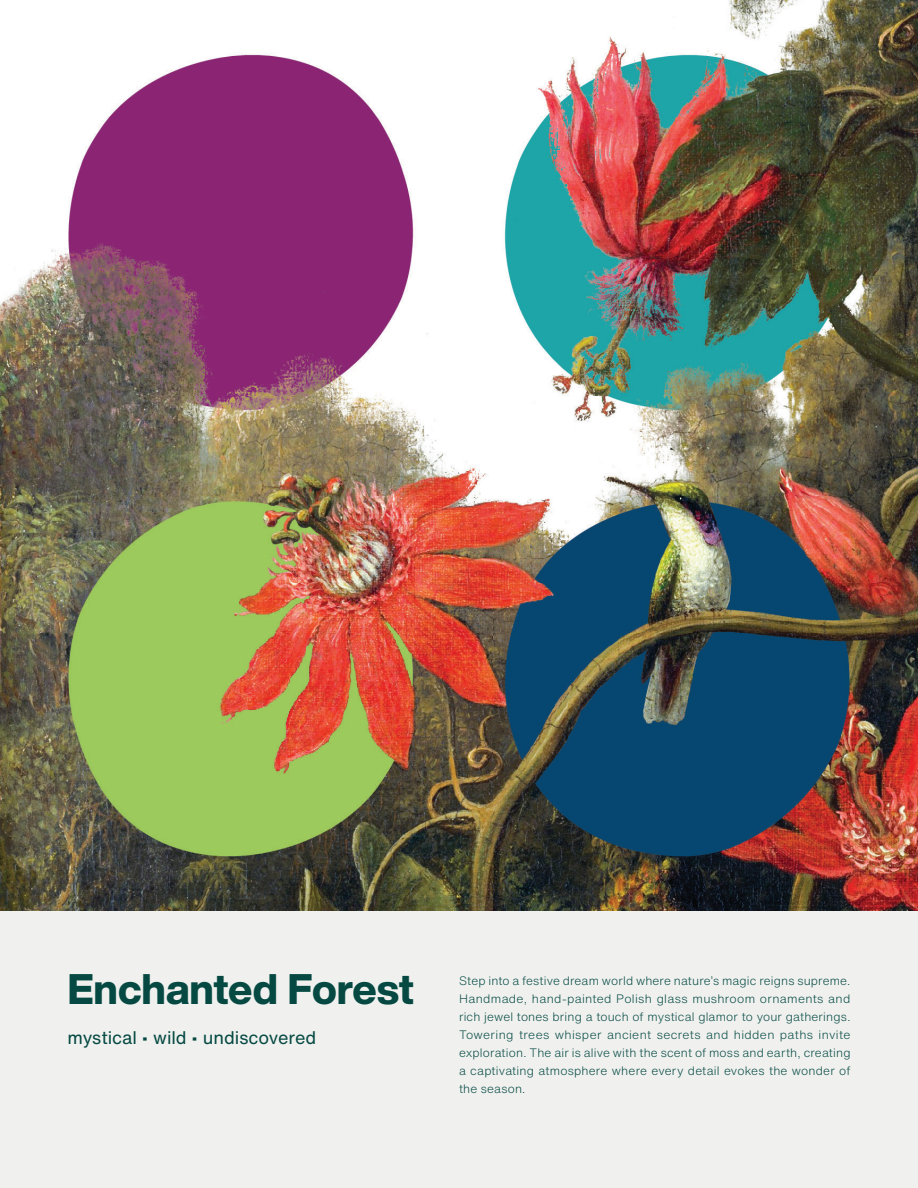
<style>
.page{position:relative;width:918px;height:1188px;background:#fff}
.page>*{position:absolute;margin:0;border:0;box-sizing:border-box;transform-origin:0 0}
.t1{font:800 42px "Helvetica Now Display";color:#054942}
.Characteristics{font:18px "Helvetica Now Text";letter-spacing:-.005em;color:#054942}
.Body{font:300 12px/18px "Helvetica Now Text";letter-spacing:.015em;color:#054942;text-align:justify}
</style>
<div class="page">
<div style="left:0;top:911px;width:918px;height:277px;background:#f0f1ef"></div>
<img style="left:1px;top:0;width:916px;height:911px">
<p class="t1" style="left:68px;top:960px;width:348px">Enchanted Forest</p>
<p class="Characteristics" style="left:68px;top:1024px;width:250px">mystical ∙ wild ∙ undiscovered</p>
<p class="Body" style="left:459px;top:971px;width:393px">Step into a festive dream world where nature’s magic reigns supreme.<br>Handmade, hand-painted Polish glass mushroom ornaments and rich jewel tones bring a touch of mystical glamor to your gatherings.<br>Towering trees whisper ancient secrets and hidden paths invite exploration. The air is alive with the scent of moss and earth, creating a captivating atmosphere where every detail evokes the wonder of the season.</p>
</div>
